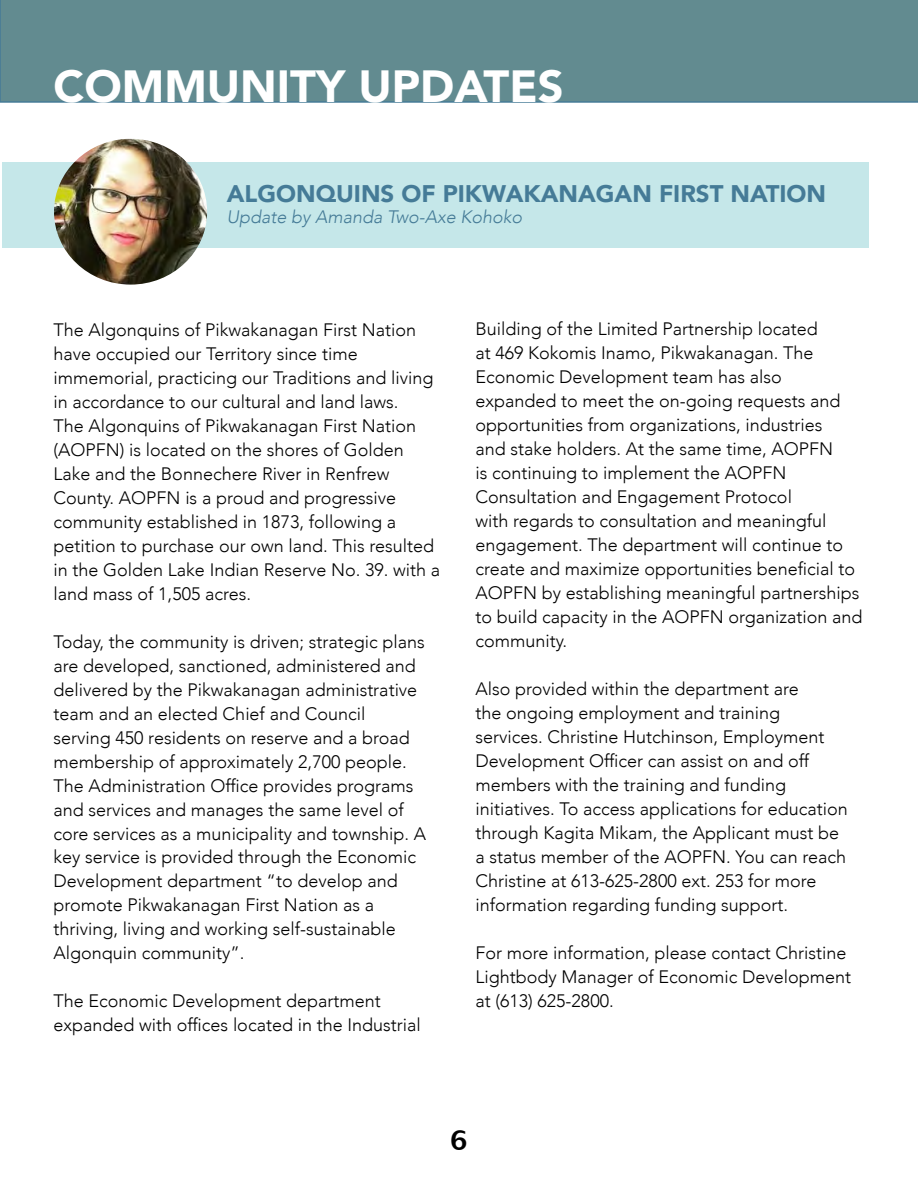
<style>
.page{position:relative;width:918px;height:1188px;background:#fff}
.page>*{position:absolute;margin:0;border:0;box-sizing:border-box;transform-origin:0 0}
.t1{font:900 45px "Avenir";color:#fff}
.t2{font:700 27px "Lucida Grande";color:#000}
.t3{font:900 24px "Avenir";color:#457b97}
.t4{font:300 18px/24px "Avenir";color:#000}
.t5{font:italic 300 18px "Avenir";color:#457b97}
</style>
<div class="page">
<div style="left:0;top:0;width:918px;height:103px;background:#628b90"></div>
<div style="left:3px;top:163px;width:866px;height:85px;background:#c5e7e9"></div>
<img style="left:54px;top:139px;width:153px;height:146px">
<h1 class="t1" style="left:54px;top:48px;width:511px">COMMUNITY UPDATES</h1>
<h3 class="t3" style="left:227px;top:173px;width:601px">ALGONQUINS OF PIKWAKANAGAN FIRST NATION</h3>
<p class="t5" style="left:227px;top:206px;width:297px">Update by Amanda Two-Axe Kohoko</p>
<p class="t4" style="left:54px;top:317px;width:388px">The Algonquins of Pikwakanagan First Nation have occupied our Territory since time immemorial, practicing our Traditions and living in accordance to our cultural and land laws.<br>The Algonquins of Pikwakanagan First Nation (AOPFN) is located on the shores of Golden Lake and the Bonnechere River in Renfrew County. AOPFN is a proud and progressive community established in 1873, following a petition to purchase our own land. This resulted in the Golden Lake Indian Reserve No. 39. with a land mass of 1,505 acres.</p>
<p class="t4" style="left:54px;top:629px;width:374px">Today, the community is driven; strategic plans are developed, sanctioned, administered and delivered by the Pikwakanagan administrative team and an elected Chief and Council serving 450 residents on reserve and a broad membership of approximately 2,700 people.<br>The Administration Office provides programs and services and manages the same level of core services as a municipality and township. A key service is provided through the Economic Development department “to develop and promote Pikwakanagan First Nation as a thriving, living and working self-sustainable Algonquin community”.</p>
<p class="t4" style="left:54px;top:989px;width:369px">The Economic Development department expanded with offices located in the Industrial</p>
<p class="t4" style="left:475px;top:317px;width:389px">Building of the Limited Partnership located<br>at 469 Kokomis Inamo, Pikwakanagan. The Economic Development team has also expanded to meet the on-going requests and opportunities from organizations, industries<br>and stake holders. At the same time, AOPFN<br>is continuing to implement the AOPFN Consultation and Engagement Protocol<br>with regards to consultation and meaningful engagement. The department will continue to create and maximize opportunities beneficial to AOPFN by establishing meaningful partnerships to build capacity in the AOPFN organization and community.</p>
<p class="t4" style="left:475px;top:677px;width:374px">Also provided within the department are<br>the ongoing employment and training services. Christine Hutchinson, Employment Development Officer can assist on and off members with the training and funding initiatives. To access applications for education through Kagita Mikam, the Applicant must be a status member of the AOPFN. You can reach Christine at 613-625-2800 ext. 253 for more information regarding funding support.</p>
<p class="t4" style="left:475px;top:941px;width:377px">For more information, please contact Christine<br>Lightbody Manager of Economic Development at (613) 625-2800.</p>
<h2 class="t2" style="left:450px;top:1118px;width:19px">6</h2>
</div>
